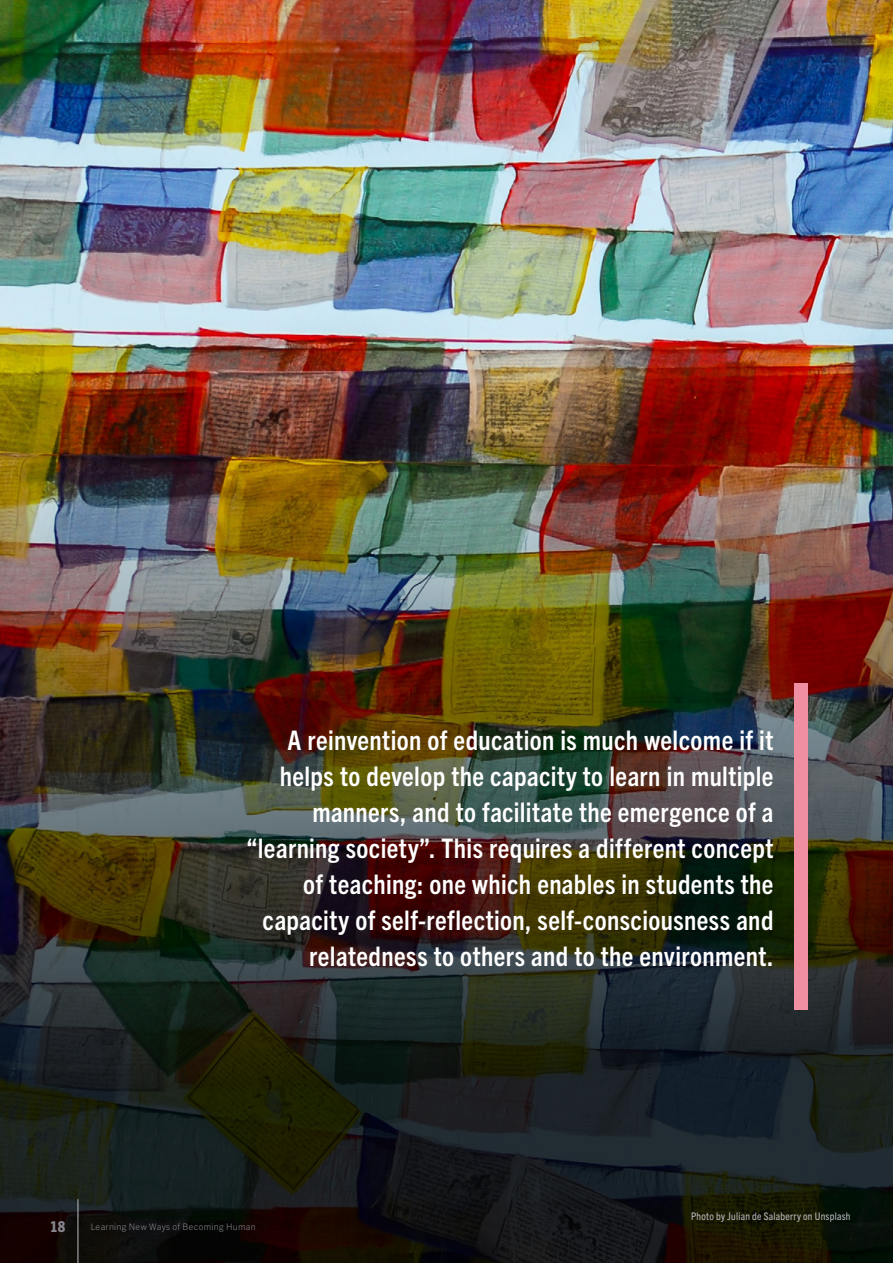
<style>
.page{position:relative;width:893px;height:1263px;background:#fff}
.page>*{position:absolute;margin:0;border:0;box-sizing:border-box;transform-origin:0 0}
.t1{font:700 condensed 27px/36px "Trade Gothic Next LT Pro";letter-spacing:.015em;color:#fff;text-align:right}
.t2{font:800 condensed 15px "Trade Gothic Next LT Pro";color:#86868e}
.t3{font:condensed 10.5px "Trade Gothic Next LT Pro";letter-spacing:.025em;color:#bfbdc3}
.t4{font:300 9px "Trade Gothic Next LT Pro";letter-spacing:.035em;color:#86868e}
</style>
<div class="page">
<img style="left:0;top:0;width:893px;height:327px">
<img style="left:0;top:327px;width:893px;height:936px">
<div style="left:795px;top:683px;width:13px;height:327px;background:#f18fa2"></div>
<hr style="left:78px;top:1199px;width:1px;height:64px;background:#bebdc3">
<p class="t1" style="left:246px;top:721px;width:528px">A reinvention of education is much welcome if it helps to develop the capacity to learn in multiple manners, and to facilitate the emergence of a “learning society”. This requires a different concept of teaching: one which enables in students the capacity of self-reflection, self-consciousness and relatedness to others and to the environment.</p>
<p class="t2" style="left:50px;top:1217px;width:16px">18</p>
<p class="t4" style="left:91px;top:1221px;width:167px">Learning New Ways of Becoming Human</p>
<p class="t3" style="left:691px;top:1209px;width:161px">Photo by Julian de Salaberry on Unsplash</p>
</div>
